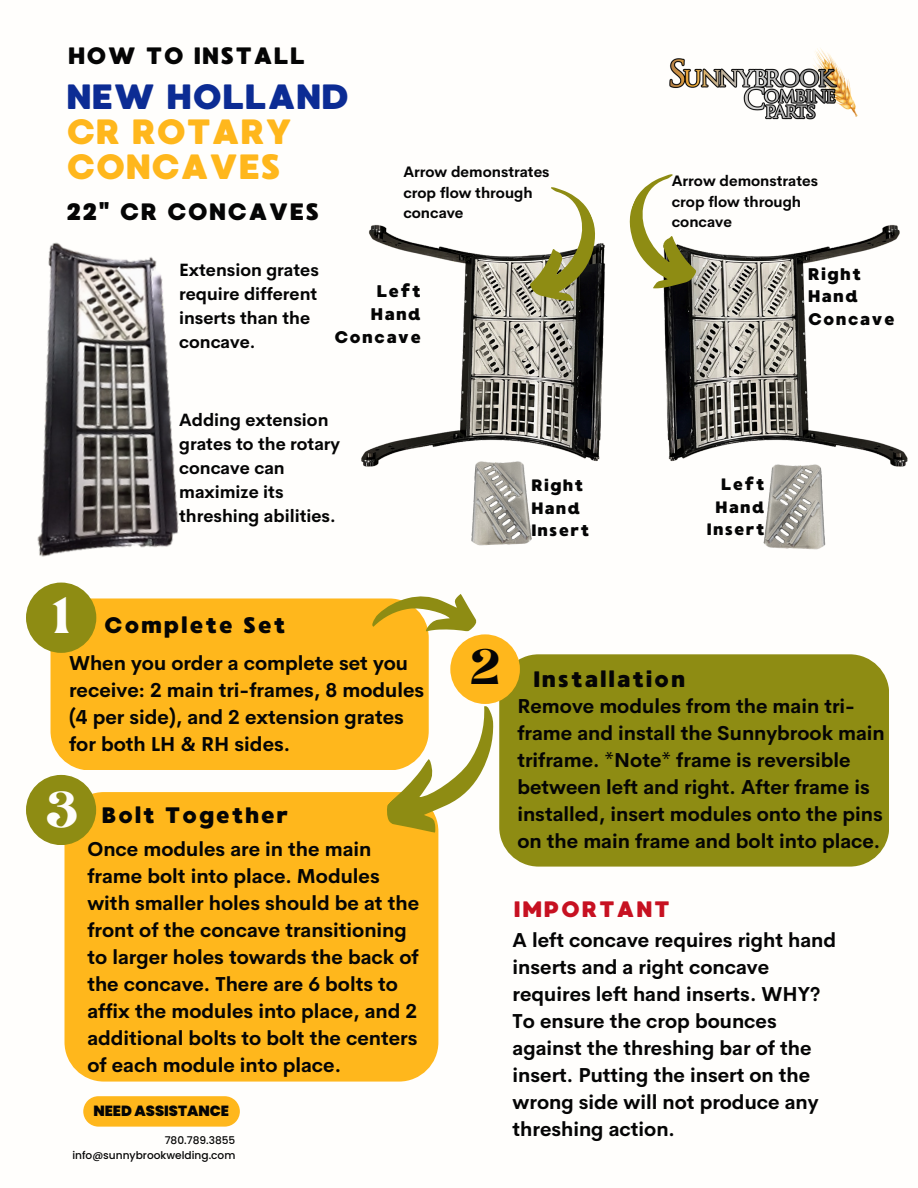
<style>
.page{position:relative;width:918px;height:1188px;background:#fff}
.page>*{position:absolute;margin:0;border:0;box-sizing:border-box;transform-origin:0 0}
.t1{font:40.65px "Brasika Display";color:#fffefc}
.t2{font:40.35px "Brasika Display";color:#fffefc}
.t3{font:39.75px "Brasika Display";color:#050505}
.t4{font:35.1px/34.8px "MADE Waffle Soft";letter-spacing:.005em;color:#0c2c94}
.t5{font:35.1px "MADE Waffle Soft";letter-spacing:.005em;color:#ffb71c}
.t6{font:23.7px "MADE Waffle Soft";letter-spacing:.05em;color:#050505}
.t7{font:22.35px "MADE Waffle Soft";letter-spacing:.07em;color:#050505}
.t8{font:22.35px "MADE Waffle Soft";letter-spacing:.075em;color:#c71121}
.t9{font:700 19.8px/27px "Cerebri Sans";color:#050505}
.t10{font:700 17.4px/23.9px "Cerebri Sans";color:#050505}
.t11{font:16.8px/22.8px "MADE Waffle Soft";letter-spacing:.07em;color:#050505;text-align:right}
.t12{font:16.5px/22.4px "MADE Waffle Soft";letter-spacing:.07em;color:#050505}
.t13{font:700 14.85px/20.2px "Cerebri Sans";color:#050505}
.t14{font:900 14.7px "Poppins";color:#050505}
.t15{font:500 10.65px "Poppins";color:#050505}
.s1{color:#ffb71c}
</style>
<div class="page">
<svg style="left:83px;top:1096px;width:157px;height:31px;background:#ffbb29"></svg>
<img style="left:669px;top:48px;width:189px;height:72px">
<img style="left:471px;top:498px;width:61px;height:48px">
<img style="left:763px;top:498px;width:63px;height:52px">
<div style="left:499px;top:654px;width:390px;height:213px;background:#8e8c13;border-radius:39px"></div>
<div style="left:450px;top:634px;width:70px;height:70px;background:#ffb71c;border-radius:50%"></div>
<div style="left:64px;top:792px;width:374px;height:290px;background:#ffb71c;border-radius:39px"></div>
<div style="left:26px;top:775px;width:70px;height:70px;background:#8e8c13;border-radius:50%"></div>
<img style="left:361px;top:224px;width:243px;height:274px">
<div style="left:51px;top:598px;width:378px;height:172px;background:#ffb71c;border-radius:39px"></div>
<div style="left:26px;top:583px;width:70px;height:70px;background:#8e8c13;border-radius:50%"></div>
<svg style="left:372px;top:594px;width:104px;height:37px"></svg>
<img style="left:37px;top:242px;width:142px;height:342px">
<img style="left:664px;top:224px;width:244px;height:274px">
<svg style="left:497px;top:174px;width:230px;height:140px"></svg>
<svg style="left:380px;top:700px;width:126px;height:149px"></svg>
<h5 class="t6" style="left:68px;top:42px;width:239px">HOW TO INSTALL</h5>
<p class="t4" style="left:66px;top:80px;width:284px">NEW HOLLAND<br><span class="s1">CR ROTARY</span></p>
<h1 class="t5" style="left:66px;top:145px;width:216px">CONCAVES</h1>
<p class="t6" style="left:67px;top:198px;width:254px">22" CR CONCAVES</p>
<h5 class="t13" style="left:403px;top:162px;width:148px">Arrow demonstrates crop flow through concave</h5>
<p class="t10" style="left:179px;top:258px;width:141px">Extension grates require different inserts than the concave.</p>
<p class="t11" style="left:334px;top:280px;width:88px">Left<br>Hand<br>Concave</p>
<p class="t10" style="left:179px;top:408px;width:162px">Adding extension grates to the rotary concave can maximize its threshing abilities.</p>
<h3 class="t12" style="left:531px;top:475px;width:60px">Right<br>Hand<br>Insert</h3>
<h4 class="t13" style="left:672px;top:171px;width:148px">Arrow demonstrates crop flow through concave</h4>
<h3 class="t11" style="left:808px;top:263px;width:88px;text-align:left">Right<br>Hand<br>Concave</h3>
<h4 class="t12" style="left:707px;top:474px;width:59px;text-align:right">Left<br>Hand<br>Insert</h4>
<h2 class="t1" style="left:52px;top:584px;width:20px">1</h2>
<h3 class="t7" style="left:104px;top:611px;width:183px">Complete Set</h3>
<h4 class="t9" style="left:69px;top:650px;width:357px">When you order a complete set you receive: 2 main tri-frames, 8 modules (4 per side), and 2 extension grates for both LH &amp; RH sides.</h4>
<p class="t2" style="left:45px;top:779px;width:33px">3</p>
<h5 class="t7" style="left:102px;top:802px;width:188px">Bolt Together</h5>
<p class="t9" style="left:87px;top:836px;width:333px">Once modules are in the main frame bolt into place. Modules with smaller holes should be at the front of the concave transitioning to larger holes towards the back of the concave. There are 6 bolts to affix the modules into place, and 2 additional bolts to bolt the centers of each module into place.</p>
<p class="t14" style="left:93px;top:1100px;width:137px">NEED ASSISTANCE</p>
<p class="t15" style="left:165px;top:1133px;width:72px">780.789.3855</p>
<h5 class="t15" style="left:72px;top:1148px;width:165px">info@sunnybrookwelding.com</h5>
<p class="t3" style="left:469px;top:637px;width:33px">2</p>
<p class="t7" style="left:533px;top:665px;width:153px">Installation</p>
<h5 class="t9" style="left:517px;top:693px;width:369px">Remove modules from the main tri&shy;frame and install the Sunnybrook main triframe. *Note* frame is reversible between left and right. After frame is installed, insert modules onto the pins on the main frame and bolt into place.</h5>
<p class="t8" style="left:514px;top:895px;width:157px">IMPORTANT</p>
<p class="t9" style="left:513px;top:927px;width:325px">A left concave requires right hand inserts and a right concave requires left hand inserts. WHY?<br>To ensure the crop bounces against the threshing bar of the insert. Putting the insert on the wrong side will not produce any threshing action.</p>
</div>
